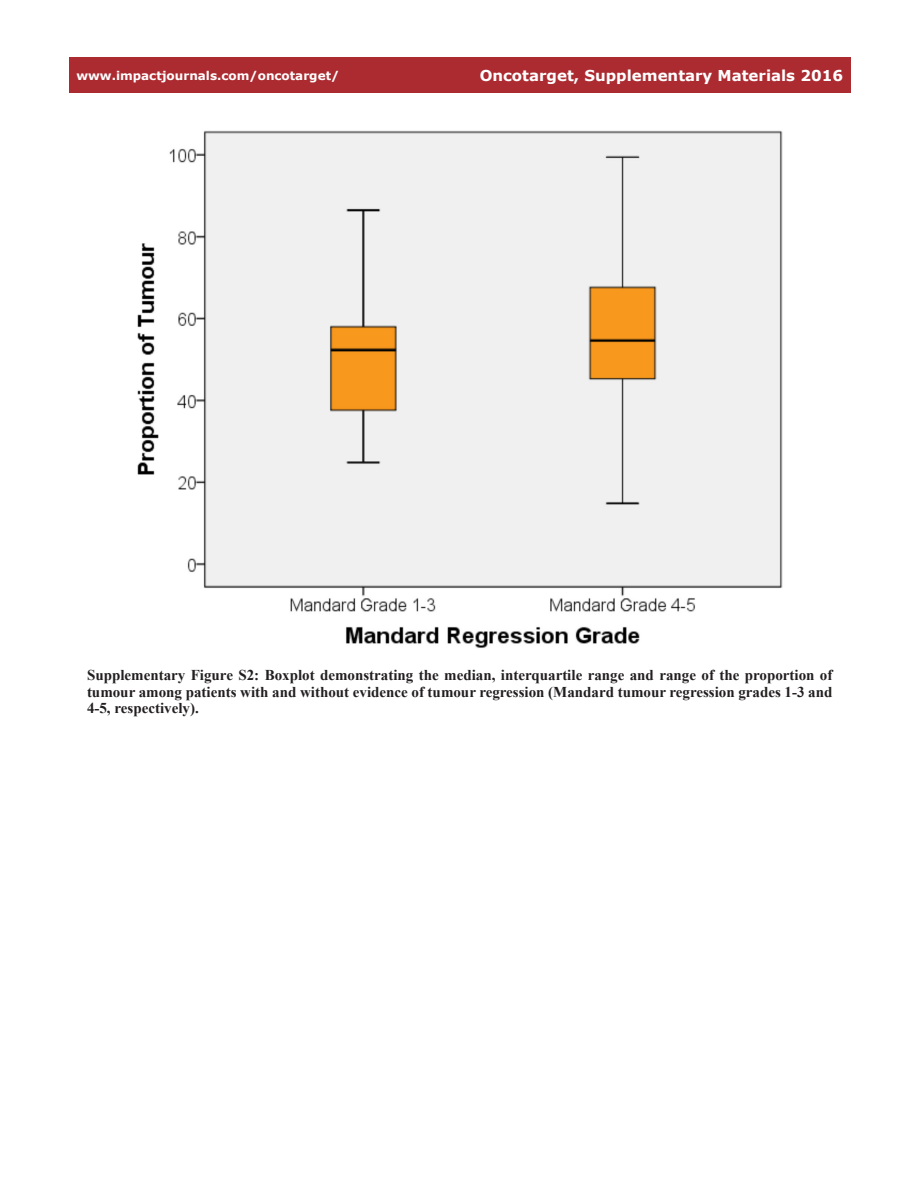
<style>
.page{position:relative;width:918px;height:1188px;background:#fff}
.page>*{position:absolute;margin:0;border:0;box-sizing:border-box;transform-origin:0 0}
.figuretext{font:700 15px/16.2px "Times New Roman";color:#231f20;text-align:justify}
.t1{font:700 15px "Verdana";color:#fff}
.t2{font:700 12px "Verdana";color:#fff}
</style>
<div class="page">
<div style="left:69px;top:57px;width:781px;height:36px;background:#ac2b31"></div>
<img style="left:137px;top:130px;width:646px;height:518px">
<p class="t2" style="left:76px;top:67px;width:264px">www.impactjournals.com/oncotarget/</p>
<p class="t1" style="left:480px;top:65px;width:365px">Oncotarget, Supplementary Materials 2016</p>
<p class="figuretext" style="left:87px;top:667px;width:747px">Supplementary Figure S2: Boxplot demonstrating the median, interquartile range and range of the proportion of tumour among patients with and without evidence of tumour regression (Mandard tumour regression grades 1-3 and 4-5, respectively).</p>
</div>
